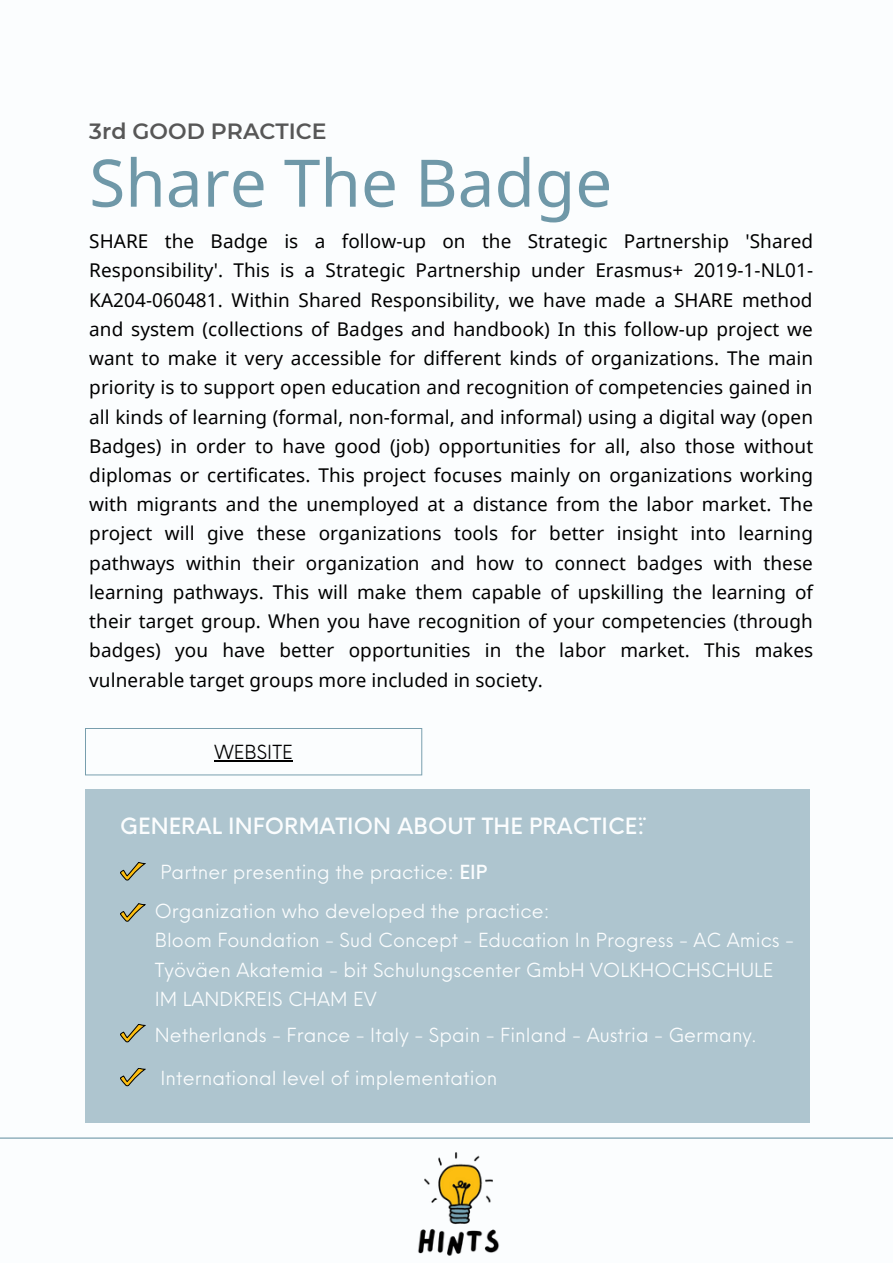
<style>
.page{position:relative;width:893px;height:1264px;background:#fff}
.page>*{position:absolute;margin:0;border:0;box-sizing:border-box;transform-origin:0 0}
.t1{font:65.55px "Noto Sans";color:#6f98a8}
.t2{font:600 22.05px "Montserrat";color:#575757}
.t3{font:500 21.9px "Neue Einstellung";letter-spacing:.005em;color:#fbfdfe}
.t4{font:18.9px/29.2px "Noto Sans";letter-spacing:.005em;color:#000;text-align:justify}
.t5{font:18.9px/29.2px "Neue Einstellung";letter-spacing:.005em;color:#fbfdfe}
.t6{font:18.9px "Neue Einstellung";letter-spacing:.005em;color:#000}
.s1{font-weight:500}
</style>
<div class="page">
<div style="left:0;top:0;width:892px;height:1262px;background:#fbfdfe"></div>
<hr style="left:0;top:1137px;width:892px;height:1px;background:#6f98a8">
<svg style="left:85px;top:728px;width:337px;height:47px"></svg>
<hr style="left:215px;top:760px;width:78px;height:1px;background:#000">
<img style="left:348px;top:1122px;width:220px;height:134px">
<div style="left:85px;top:789px;width:724px;height:333px;background:#aec5cf"></div>
<svg style="left:120px;top:862px;width:25px;height:18px"></svg>
<svg style="left:120px;top:903px;width:25px;height:18px"></svg>
<svg style="left:120px;top:1024px;width:25px;height:18px"></svg>
<svg style="left:120px;top:1068px;width:25px;height:18px"></svg>
<p class="t2" style="left:89px;top:118px;width:239px">3rd GOOD PRACTICE</p>
<p class="t1" style="left:89px;top:137px;width:524px">Share The Badge</p>
<p class="t4" style="left:89px;top:226px;width:725px">SHARE the Badge is a follow-up on the Strategic Partnership 'Shared Responsibility'. This is a Strategic Partnership under Erasmus+ 2019-1-NL01- KA204-060481. Within Shared Responsibility, we have made a SHARE method and system (collections of Badges and handbook) In this follow-up project we want to make it very accessible for different kinds of organizations. The main priority is to support open education and recognition of competencies gained in all kinds of learning (formal, non-formal, and informal) using a digital way (open Badges) in order to have good (job) opportunities for all, also those without diplomas or certificates. This project focuses mainly on organizations working with migrants and the unemployed at a distance from the labor market. The project will give these organizations tools for better insight into learning pathways within their organization and how to connect badges with these learning pathways. This will make them capable of upskilling the learning of their target group. When you have recognition of your competencies (through badges) you have better opportunities in the labor market. This makes vulnerable target groups more included in society.</p>
<p class="t6" style="left:215px;top:735px;width:79px">WEBSITE</p>
<p class="t3" style="left:120px;top:806px;width:528px">GENERAL INFORMATION ABOUT THE PRACTICE¨:</p>
<p class="t5" style="left:160px;top:855px;width:328px">Partner presenting the practice: <span class="s1">EIP</span></p>
<p class="t5" style="left:155px;top:894px;width:396px">Organization who developed the practice:</p>
<p class="t5" style="left:155px;top:924px;width:641px">Bloom Foundation - Sud Concept - Education In Progress - AC Amics -<br>Työväen Akatemia - bit Schulungscenter GmbH VOLKHOCHSCHULE</p>
<p class="t5" style="left:155px;top:982px;width:223px">IM LANDKREIS CHAM EV</p>
<p class="t5" style="left:155px;top:1018px;width:602px">Netherlands - France - Italy - Spain - Finland - Austria - Germany.</p>
<p class="t5" style="left:160px;top:1061px;width:338px">International level of implementation</p>
</div>
